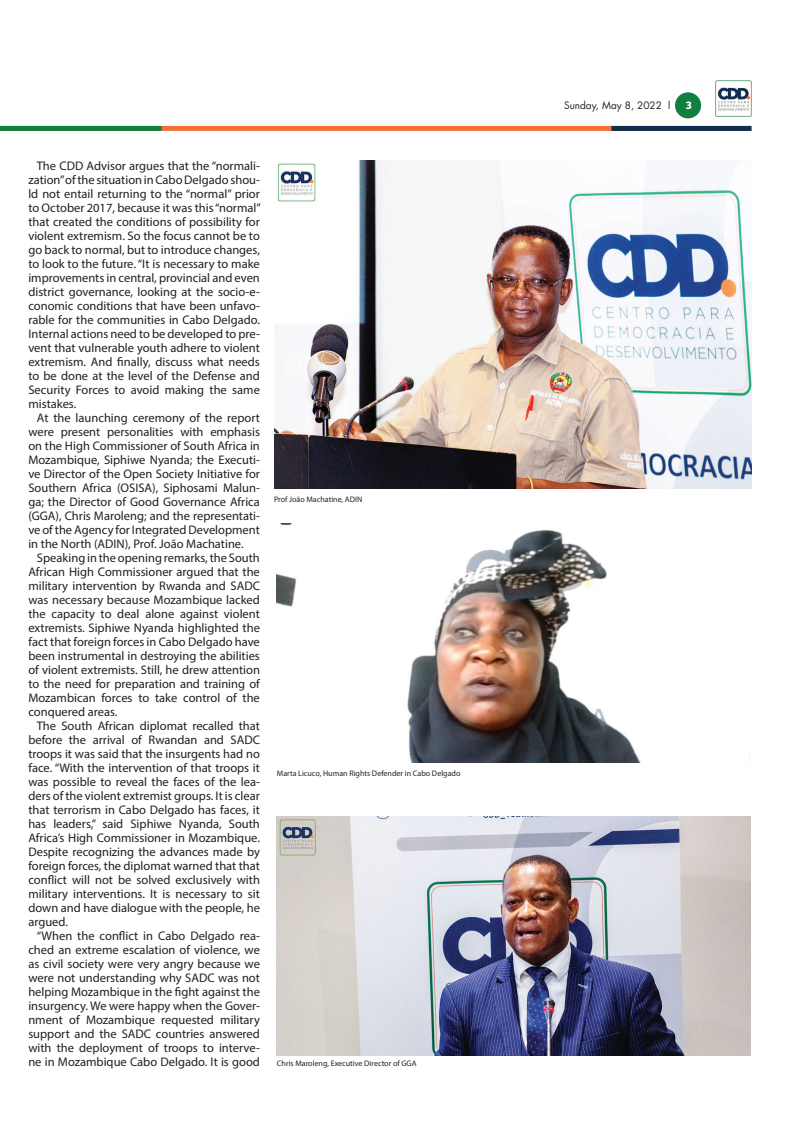
<style>
.page{position:relative;width:794px;height:1134px;background:#fff}
.page>*{position:absolute;margin:0;border:0;box-sizing:border-box;transform-origin:0 0}
.t1{font:12.5px/14px "Myriad Pro";color:#231f20;text-align:justify}
.t2{font:10px "Futura LT";color:#231f20}
.t3{font:700 10px "Popular";color:#fff}
.t4{font:8px "Myriad Pro";color:#231f20}
</style>
<div class="page">
<div style="left:0;top:126px;width:751px;height:5px;background:#f37138"></div>
<div style="left:0;top:126px;width:162px;height:5px;background:#107f40"></div>
<div style="left:611px;top:126px;width:140px;height:5px;background:#102e4f"></div>
<div style="left:675px;top:92px;width:26px;height:26px;background:#107f40;border-radius:50%"></div>
<img style="left:716px;top:81px;width:35px;height:35px">
<img style="left:274px;top:161px;width:477px;height:327px">
<img style="left:277px;top:523px;width:364px;height:239px">
<img style="left:277px;top:816px;width:473px;height:239px">
<p class="t1" style="left:28px;top:159px;width:234px;text-indent:9px">The CDD Advisor argues that the “normali&shy;zation” of the situation in Cabo Delgado shou&shy;ld not entail returning to the “normal” prior to October 2017, because it was this “normal” that created the conditions of possibility for violent extremism. So the focus cannot be to go back to normal, but to introduce changes, to look to the future. “It is necessary to make improvements in central, provincial and even district governance, looking at the socio-e&shy;conomic conditions that have been unfavo&shy;rable for the communities in Cabo Delgado.<br>Internal actions need to be developed to pre&shy;vent that vulnerable youth adhere to violent extremism. And finally, discuss what needs to be done at the level of the Defense and Security Forces to avoid making the same mistakes.</p>
<p class="t1" style="left:28px;top:411px;width:233px;text-indent:8px">At the launching ceremony of the report were present personalities with emphasis on the High Commissioner of South Africa in Mozambique, Siphiwe Nyanda; the Executi&shy;ve Director of the Open Society Initiative for Southern Africa (OSISA), Siphosami Malun&shy;ga; the Director of Good Governance Africa (GGA), Chris Maroleng; and the representati&shy;ve of the Agency for Integrated Development in the North (ADIN), Prof. João Machatine.</p>
<p class="t1" style="left:28px;top:551px;width:233px;text-indent:8px">Speaking in the opening remarks, the South African High Commissioner argued that the military intervention by Rwanda and SADC was necessary because Mozambique lacked the capacity to deal alone against violent extremists. Siphiwe Nyanda highlighted the fact that foreign forces in Cabo Delgado have been instrumental in destroying the abilities of violent extremists. Still, he drew attention to the need for preparation and training of Mozambican forces to take control of the conquered areas.</p>
<p class="t1" style="left:28px;top:719px;width:233px;text-indent:8px">The South African diplomat recalled that before the arrival of Rwandan and SADC troops it was said that the insurgents had no face. “With the intervention of that troops it was possible to reveal the faces of the lea&shy;ders of the violent extremist groups. It is clear that terrorism in Cabo Delgado has faces, it has leaders,” said Siphiwe Nyanda, South Africa’s High Commissioner in Mozambique.<br>Despite recognizing the advances made by foreign forces, the diplomat warned that that conflict will not be solved exclusively with military interventions. It is necessary to sit down and have dialogue with the people, he argued.</p>
<p class="t1" style="left:28px;top:929px;width:233px;text-indent:8px">“When the conflict in Cabo Delgado rea&shy;ched an extreme escalation of violence, we as civil society were very angry because we were not understanding why SADC was not helping Mozambique in the fight against the insurgency. We were happy when the Gover&shy;nment of Mozambique requested military support and the SADC countries answered with the deployment of troops to interve&shy;ne in Mozambique Cabo Delgado. It is good</p>
<p class="t4" style="left:274px;top:494px;width:90px">Prof João Machatine, ADIN</p>
<p class="t4" style="left:277px;top:769px;width:185px">Marta Licuco, Human Rights Defender in Cabo Delgado</p>
<p class="t4" style="left:277px;top:1058px;width:141px">Chris Maroleng, Executive Director of GGA</p>
<p class="t2" style="left:564px;top:99px;width:108px">Sunday, May 8, 2022 l</p>
<p class="t3" style="left:685px;top:98px;width:7px">3</p>
</div>
